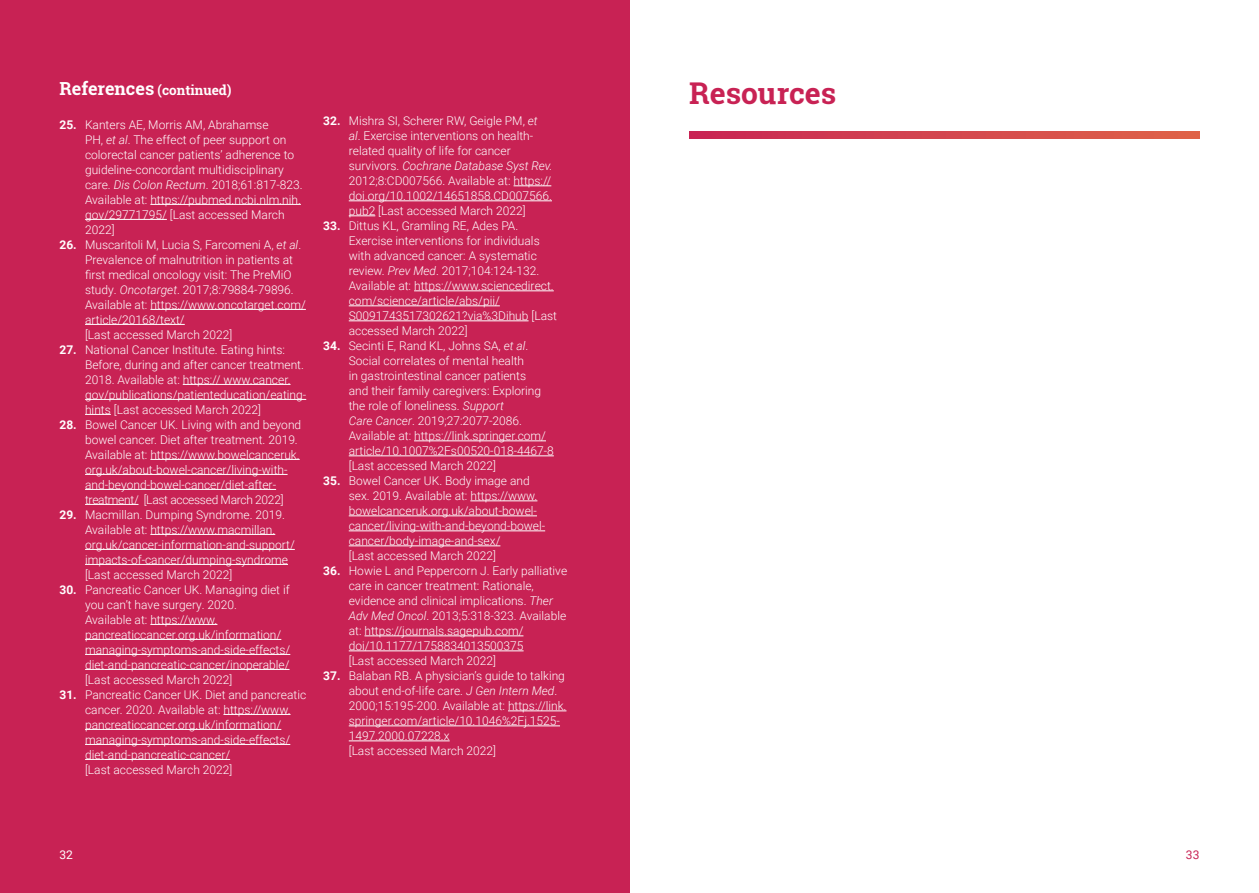
<style>
.page{position:relative;width:1259px;height:893px;background:#fff}
.page>*{position:absolute;margin:0;border:0;box-sizing:border-box;transform-origin:0 0}
.t1{font:700 30px "Roboto Slab";color:#c82254}
.t2{font:700 13.5px "Roboto Slab";color:#fff}
.t3{font:300 12px/15px "Roboto";color:#fff}
.t4{font:12px "Roboto";color:#fff}
.t5{font:12px "Roboto";color:#c82254}
.s1{font-size:18px}
.s2{font-weight:700}
.s3{font-style:italic}
</style>
<div class="page">
<div style="left:0;top:0;width:629px;height:893px;background:#c82254"></div>
<svg style="left:689px;top:132px;width:510px;height:6px;background:#d3454e"></svg>
<hr style="left:150px;top:204px;width:151px;height:1px;background:#fff">
<hr style="left:85px;top:219px;width:82px;height:1px;background:#fff">
<hr style="left:150px;top:309px;width:156px;height:1px;background:#fff">
<hr style="left:85px;top:324px;width:100px;height:1px;background:#fff">
<hr style="left:183px;top:384px;width:107px;height:1px;background:#fff">
<hr style="left:85px;top:399px;width:221px;height:1px;background:#fff">
<svg style="left:85px;top:414px;width:26px;height:1px"></svg>
<hr style="left:150px;top:459px;width:150px;height:1px;background:#fff">
<hr style="left:85px;top:474px;width:202px;height:1px;background:#fff">
<hr style="left:85px;top:489px;width:191px;height:1px;background:#fff">
<hr style="left:85px;top:504px;width:53px;height:1px;background:#fff">
<hr style="left:150px;top:534px;width:125px;height:1px;background:#fff">
<hr style="left:85px;top:549px;width:210px;height:1px;background:#fff">
<hr style="left:85px;top:564px;width:203px;height:1px;background:#fff">
<hr style="left:150px;top:624px;width:67px;height:1px;background:#fff">
<hr style="left:85px;top:639px;width:196px;height:1px;background:#fff">
<hr style="left:85px;top:654px;width:205px;height:1px;background:#fff">
<hr style="left:85px;top:669px;width:204px;height:1px;background:#fff">
<hr style="left:223px;top:714px;width:67px;height:1px;background:#fff">
<hr style="left:85px;top:729px;width:196px;height:1px;background:#fff">
<hr style="left:85px;top:744px;width:205px;height:1px;background:#fff">
<hr style="left:85px;top:759px;width:145px;height:1px;background:#fff">
<hr style="left:513px;top:186px;width:38px;height:1px;background:#fff">
<hr style="left:349px;top:201px;width:203px;height:1px;background:#fff">
<svg style="left:349px;top:216px;width:26px;height:1px"></svg>
<hr style="left:414px;top:291px;width:140px;height:1px;background:#fff">
<hr style="left:349px;top:306px;width:151px;height:1px;background:#fff">
<hr style="left:349px;top:321px;width:179px;height:1px;background:#fff">
<hr style="left:414px;top:441px;width:132px;height:1px;background:#fff">
<hr style="left:349px;top:456px;width:205px;height:1px;background:#fff">
<hr style="left:470px;top:501px;width:67px;height:1px;background:#fff">
<hr style="left:349px;top:516px;width:188px;height:1px;background:#fff">
<hr style="left:349px;top:531px;width:196px;height:1px;background:#fff">
<hr style="left:349px;top:546px;width:151px;height:1px;background:#fff">
<hr style="left:364px;top:636px;width:159px;height:1px;background:#fff">
<hr style="left:349px;top:651px;width:174px;height:1px;background:#fff">
<hr style="left:508px;top:711px;width:58px;height:1px;background:#fff">
<hr style="left:349px;top:726px;width:211px;height:1px;background:#fff">
<hr style="left:349px;top:741px;width:101px;height:1px;background:#fff">
<p class="t2" style="left:60px;top:81px;width:174px"><span class="s1">References</span> (continued)</p>
<p class="t3" style="left:85px;top:116px;width:219px;text-indent:-26px"><span class="s2">25.</span> Kanters AE, Morris AM, Abrahamse<br>PH, <span class="s3">et al</span>. The effect of peer support on colorectal cancer patients’ adherence to guideline-concordant multidisciplinary care. <span class="s3">Dis Colon Rectum</span>. 2018;61:817-823.<br>Available at: https://pubmed.ncbi.nlm.nih. gov/29771795/ [Last accessed March 2022]</p>
<p class="t3" style="left:85px;top:236px;width:222px;text-indent:-26px"><span class="s2">26.</span> Muscaritoli M, Lucia S, Farcomeni A, <span class="s3">et al</span>.<br>Prevalence of malnutrition in patients at first medical oncology visit: The PreMiO study. <span class="s3">Oncotarget</span>. 2017;8:79884-79896.<br>Available at: https://www.oncotarget.com/ article/20168/text/<br>[Last accessed March 2022]</p>
<p class="t3" style="left:85px;top:341px;width:223px;text-indent:-26px"><span class="s2">27.</span> National Cancer Institute. Eating hints:<br>Before, during and after cancer treatment.<br>2018. Available at: https:// www.cancer. gov/publications/patienteducation/eating&shy;hints [Last accessed March 2022]</p>
<p class="t3" style="left:85px;top:416px;width:218px;text-indent:-26px"><span class="s2">28.</span> Bowel Cancer UK. Living with and beyond bowel cancer. Diet after treatment. 2019.<br>Available at: https://www.bowelcanceruk. org.uk/about-bowel-cancer/living-with&shy;and-beyond-bowel-cancer/diet-after&shy;treatment/ [Last accessed March 2022]</p>
<p class="t3" style="left:85px;top:506px;width:211px;text-indent:-26px"><span class="s2">29.</span> Macmillan. Dumping Syndrome. 2019.<br>Available at: https://www.macmillan. org.uk/cancer-information-and-support/ impacts-of-cancer/dumping-syndrome [Last accessed March 2022]</p>
<p class="t3" style="left:85px;top:581px;width:207px;text-indent:-26px"><span class="s2">30.</span> Pancreatic Cancer UK. Managing diet if you can’t have surgery. 2020.<br>Available at: https://www. pancreaticcancer.org.uk/information/ managing-symptoms-and-side-effects/ diet-and-pancreatic-cancer/inoperable/ [Last accessed March 2022]</p>
<p class="t3" style="left:85px;top:686px;width:223px;text-indent:-26px"><span class="s2">31.</span> Pancreatic Cancer UK. Diet and pancreatic cancer. 2020. Available at: https://www. pancreaticcancer.org.uk/information/ managing-symptoms-and-side-effects/ diet-and-pancreatic-cancer/<br>[Last accessed March 2022]</p>
<p class="t3" style="left:349px;top:113px;width:205px;text-indent:-26px"><span class="s2">32.</span> Mishra SI, Scherer RW, Geigle PM, <span class="s3">et<br>al</span>. Exercise interventions on health&shy;related quality of life for cancer survivors. <span class="s3">Cochrane Database Syst Rev.<br></span>2012;8:CD007566. Available at: https:// doi.org/10.1002/14651858.CD007566. pub2 [Last accessed March 2022]</p>
<p class="t3" style="left:349px;top:218px;width:210px;text-indent:-26px"><span class="s2">33.</span> Dittus KL, Gramling RE, Ades PA.<br>Exercise interventions for individuals with advanced cancer: A systematic review. <span class="s3">Prev Med</span>. 2017;104:124-132.<br>Available at: https://www.sciencedirect. com/science/article/abs/pii/ S0091743517302621?via%3Dihub [Last accessed March 2022]</p>
<p class="t3" style="left:349px;top:338px;width:206px;text-indent:-26px"><span class="s2">34.</span> Secinti E, Rand KL, Johns SA, <span class="s3">et al</span>.<br>Social correlates of mental health<br>in gastrointestinal cancer patients<br>and their family caregivers: Exploring the role of loneliness. <span class="s3">Support<br>Care Cancer</span>. 2019;27:2077-2086.<br>Available at: https://link.springer.com/ article/10.1007%2Fs00520-018-4467-8 [Last accessed March 2022]</p>
<p class="t3" style="left:349px;top:473px;width:198px;text-indent:-26px"><span class="s2">35.</span> Bowel Cancer UK. Body image and sex. 2019. Available at: https://www. bowelcanceruk.org.uk/about-bowel&shy;cancer/living-with-and-beyond-bowel&shy;cancer/body-image-and-sex/<br>[Last accessed March 2022]</p>
<p class="t3" style="left:349px;top:563px;width:220px;text-indent:-26px"><span class="s2">36.</span> Howie L and Peppercorn J. Early palliative care in cancer treatment: Rationale, evidence and clinical implications. <span class="s3">Ther Adv Med Oncol</span>. 2013;5:318-323. Available at: https://journals.sagepub.com/ doi/10.1177/1758834013500375<br>[Last accessed March 2022]</p>
<p class="t3" style="left:349px;top:668px;width:219px;text-indent:-26px"><span class="s2">37.</span> Balaban RB. A physician’s guide to talking about end-of-life care. <span class="s3">J Gen Intern Med</span>.<br>2000;15:195-200. Available at: https://link. springer.com/article/10.1046%2Fj.1525- 1497.2000.07228.x<br>[Last accessed March 2022]</p>
<h1 class="t1" style="left:689px;top:73px;width:149px">Resources</h1>
<p class="t4" style="left:60px;top:846px;width:15px">32</p>
<p class="t5" style="left:1186px;top:846px;width:15px">33</p>
</div>
